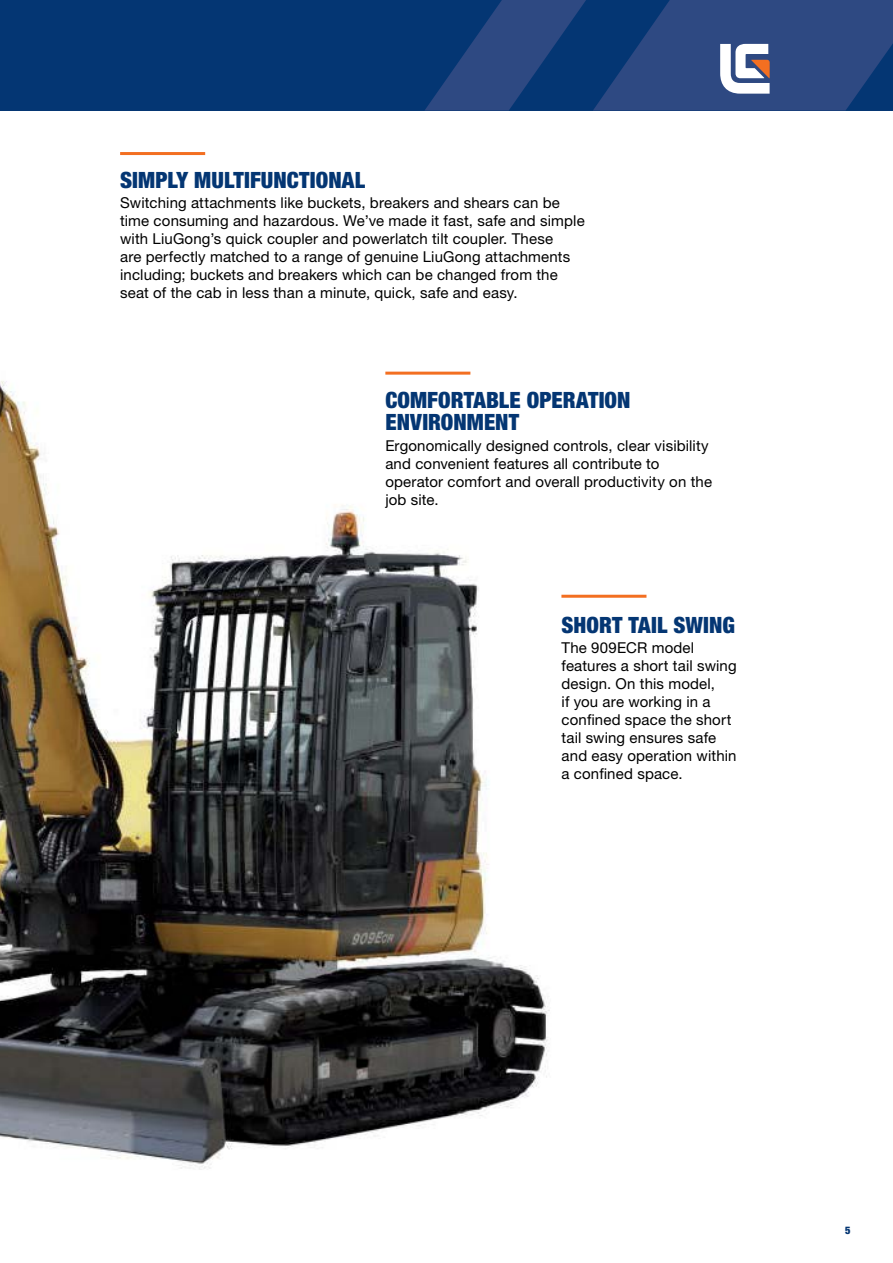
<style>
.page{position:relative;width:893px;height:1263px;background:#fff}
.page>*{position:absolute;margin:0;border:0;box-sizing:border-box;transform-origin:0 0}
.t1{font:900 condensed 22.5px/22.5px "Helvetica Neue LT Pro";letter-spacing:.005em;color:#043673}
.t2{font:15px/18px "Helvetica Neue LT Pro";letter-spacing:.01em;color:#000}
.t3{font:900 condensed 10.5px "Helvetica Neue LT Pro";color:#043673}
</style>
<div class="page">
<div style="left:0;top:0;width:893px;height:111px;background:#043673"></div>
<svg style="left:425px;top:0;width:468px;height:111px"></svg>
<img style="left:0;top:371px;width:647px;height:799px">
<hr style="left:385px;top:372px;width:85px;height:3px;background:#f36f21">
<hr style="left:120px;top:152px;width:85px;height:3px;background:#f36f21">
<hr style="left:561px;top:595px;width:85px;height:3px;background:#f36f21">
<h1 class="t1" style="left:120px;top:169px;width:247px">SIMPLY MULTIFUNCTIONAL</h1>
<p class="t2" style="left:120px;top:194px;width:466px">Switching attachments like buckets, breakers and shears can be time consuming and hazardous. We’ve made it fast, safe and simple with LiuGong’s quick coupler and powerlatch tilt coupler. These<br>are perfectly matched to a range of genuine LiuGong attachments including; buckets and breakers which can be changed from the seat of the cab in less than a minute, quick, safe and easy.</p>
<h1 class="t1" style="left:385px;top:388px;width:247px">COMFORTABLE OPERATION<br>ENVIRONMENT</h1>
<p class="t2" style="left:385px;top:436px;width:328px">Ergonomically designed controls, clear visibility and convenient features all contribute to operator comfort and overall productivity on the job site.</p>
<h1 class="t1" style="left:562px;top:613px;width:175px">SHORT TAIL SWING</h1>
<p class="t2" style="left:562px;top:638px;width:177px">The 909ECR model features a short tail swing design. On this model,<br>if you are working in a confined space the short tail swing ensures safe and easy operation within a confined space.</p>
<p class="t3" style="left:845px;top:1224px;width:7px">5</p>
</div>
